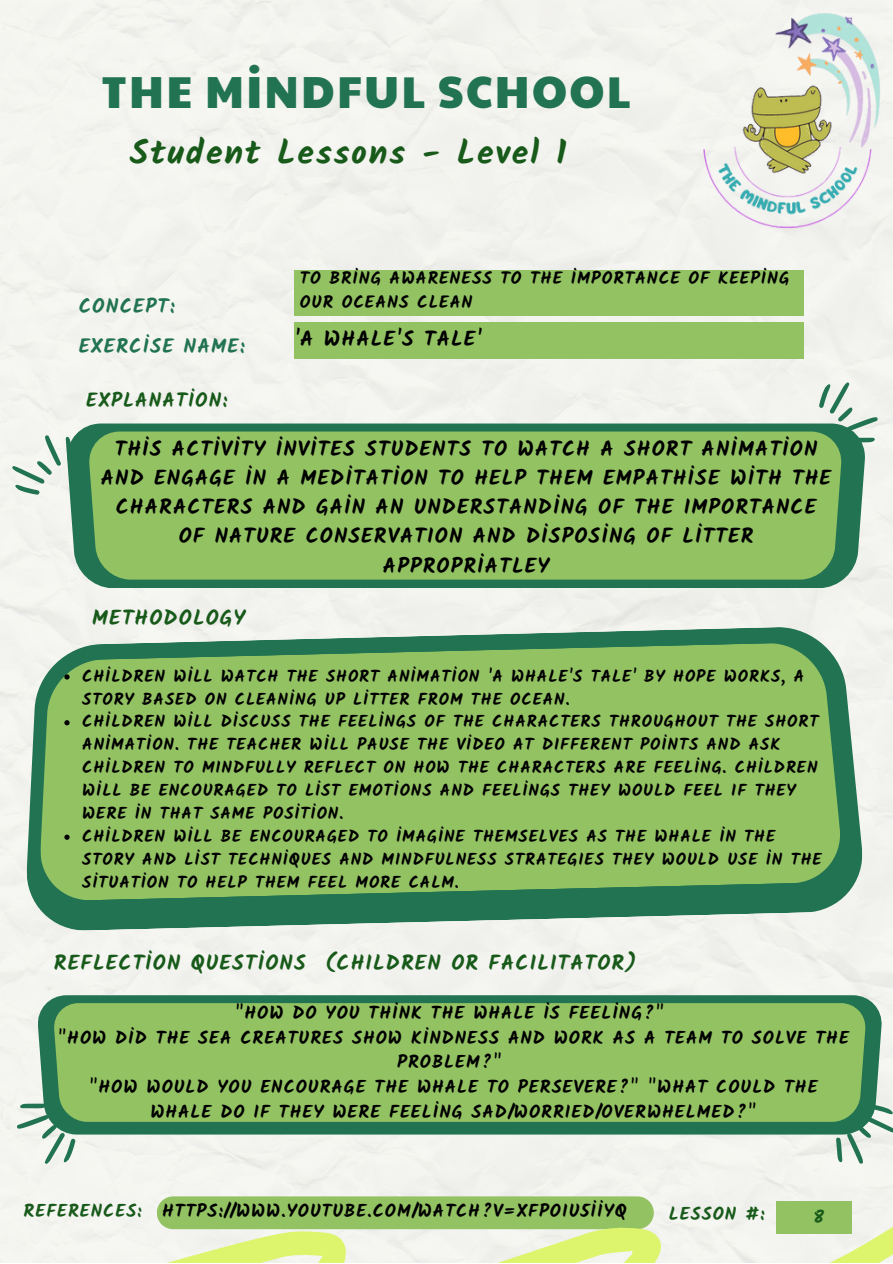
<style>
.page{position:relative;width:893px;height:1264px;background:#fff}
.page>*{position:absolute;margin:0;border:0;box-sizing:border-box;transform-origin:0 0}
.t1{font:43.95px "Paytone One";letter-spacing:.05em;color:#217352}
.t2{font:700 33.75px "Kalam";letter-spacing:.055em;color:#185a1a}
.t3{font:700 21px/29.2px "Kalam";letter-spacing:.055em;color:#000;text-align:center}
.t4{font:700 21px "Kalam";letter-spacing:.055em;color:#185a1a}
.t5{font:700 20.1px/40px "Kalam";letter-spacing:.055em;color:#217352}
.t6{font:700 19.8px "Kalam";letter-spacing:.055em;color:#185a1a}
.t7{font:700 18px/24.8px "Kalam";letter-spacing:.055em;color:#000;text-align:center}
.t8{font:700 18px "Kalam";letter-spacing:.055em;color:#185a1a}
.t9{font:700 17.25px/23.5px "Kalam";letter-spacing:.055em;color:#000}
.t10{font:700 16.65px/23px "Kalam";letter-spacing:.055em;color:#000}
.s1{color:#185a1a}
</style>
<div class="page">
<div style="left:0;top:0;width:892px;height:1217px;background:#f3f3ef"></div>
<div style="left:294px;top:322px;width:509px;height:37px;background:#93c263"></div>
<div style="left:157px;top:1196px;width:496px;height:33px;background:#93c263;border-radius:16px"></div>
<svg style="left:0;top:1217px;width:892px;height:45px"></svg>
<svg style="left:67px;top:423px;width:798px;height:165px;background:#3e8466"></svg>
<svg style="left:38px;top:995px;width:843px;height:139px;background:#2e7b59"></svg>
<div style="left:89px;top:431px;width:752px;height:148px;background:#93c263"></div>
<div style="left:54px;top:1003px;width:811px;height:118px;background:#93c263"></div>
<svg style="left:25px;top:627px;width:838px;height:304px;fill:#217352"></svg>
<svg style="left:39px;top:643px;width:802px;height:257px;background:#89bb62"></svg>
<svg style="left:11px;top:434px;width:71px;height:68px"></svg>
<svg style="left:811px;top:381px;width:67px;height:72px"></svg>
<svg style="left:825px;top:1096px;width:67px;height:68px"></svg>
<svg style="left:16px;top:1092px;width:66px;height:72px"></svg>
<div style="left:775px;top:1201px;width:76px;height:32px;background:#93c263"></div>
<img style="left:653px;top:0;width:239px;height:254px">
<div style="left:294px;top:270px;width:509px;height:45px;background:#93c263"></div>
<svg style="left:64px;top:674px;width:6px;height:5px"></svg>
<svg style="left:64px;top:720px;width:6px;height:5px"></svg>
<svg style="left:64px;top:834px;width:6px;height:5px"></svg>
<h1 class="t1" style="left:102px;top:60px;width:530px">THE MİNDFUL SCHOOL</h1>
<h2 class="t2" style="left:130px;top:132px;width:438px">Student Lessons - Level 1</h2>
<p class="t5" style="left:79px;top:286px;width:167px">CONCEPT:<br>EXERCİSE NAME:</p>
<p class="t6" style="left:86px;top:388px;width:142px">EXPLANATİON:</p>
<p class="t9" style="left:300px;top:267px;width:491px">TO BRİNG AWARENESS TO THE İMPORTANCE OF KEEPİNG<br>OUR OCEANS CLEAN</p>
<p class="t3" style="left:294px;top:324px;width:188px">'A WHALE'S TALE'</p>
<p class="t3" style="left:101px;top:434px;width:731px">THİS ACTİVİTY İNVİTES STUDENTS TO WATCH A SHORT ANİMATİON AND ENGAGE İN A MEDİTATİON TO HELP THEM EMPATHİSE WİTH THE CHARACTERS AND GAİN AN UNDERSTANDİNG OF THE IMPORTANCE OF NATURE CONSERVATION AND DİSPOSİNG OF LİTTER APPROPRİATLEY</p>
<p class="t4" style="left:92px;top:605px;width:155px">METHODOLOGY</p>
<p class="t10" style="left:82px;top:664px;width:740px">CHİLDREN WİLL WATCH THE SHORT ANİMATİON 'A WHALE'S TALE' BY HOPE WORKS, A STORY BASED ON CLEANİNG UP LİTTER FROM THE OCEAN.<br>CHİLDREN WİLL DİSCUSS THE FEELİNGS OF THE CHARACTERS THROUGHOUT THE SHORT ANİMATİON. THE TEACHER WİLL PAUSE THE VİDEO AT DIFFERENT POİNTS AND ASK CHİLDREN TO MINDFULLY REFLECT ON HOW THE CHARACTERS ARE FEELİNG. CHİLDREN WİLL BE ENCOURAGED TO LİST EMOTİONS AND FEELİNGS THEY WOULD FEEL IF THEY WERE İN THAT SAME POSİTİON.<br>CHİLDREN WİLL BE ENCOURAGED TO İMAGİNE THEMSELVES AS THE WHALE İN THE STORY AND LİST TECHNİQUES AND MINDFULNESS STRATEGIES THEY WOULD USE İN THE SİTUATİON TO HELP THEM FEEL MORE CALM.</p>
<p class="t4" style="left:54px;top:950px;width:584px">REFLECTİON QUESTİONS (CHILDREN OR FACILITATOR)</p>
<p class="t7" style="left:58px;top:1000px;width:792px">"HOW DO YOU THİNK THE WHALE İS FEELİNG?"<br>"HOW DİD THE SEA CREATURES SHOW KİNDNESS AND WORK AS A TEAM TO SOLVE THE PROBLEM?"<br>"HOW WOULD YOU ENCOURAGE THE WHALE TO PERSEVERE?" "WHAT COULD THE WHALE DO IF THEY WERE FEELİNG SAD/WORRIED/OVERWHELMED?"</p>
<p class="t7" style="left:24px;top:1198px;width:604px"><span class="s1">REFERENCES:</span> HTTPS://WWW.YOUTUBE.COM/WATCH?V=XFPOIU5İİYQ</p>
<p class="t8" style="left:669px;top:1203px;width:97px">LESSON #:</p>
<p class="t8" style="left:813px;top:1206px;width:12px">8</p>
</div>
